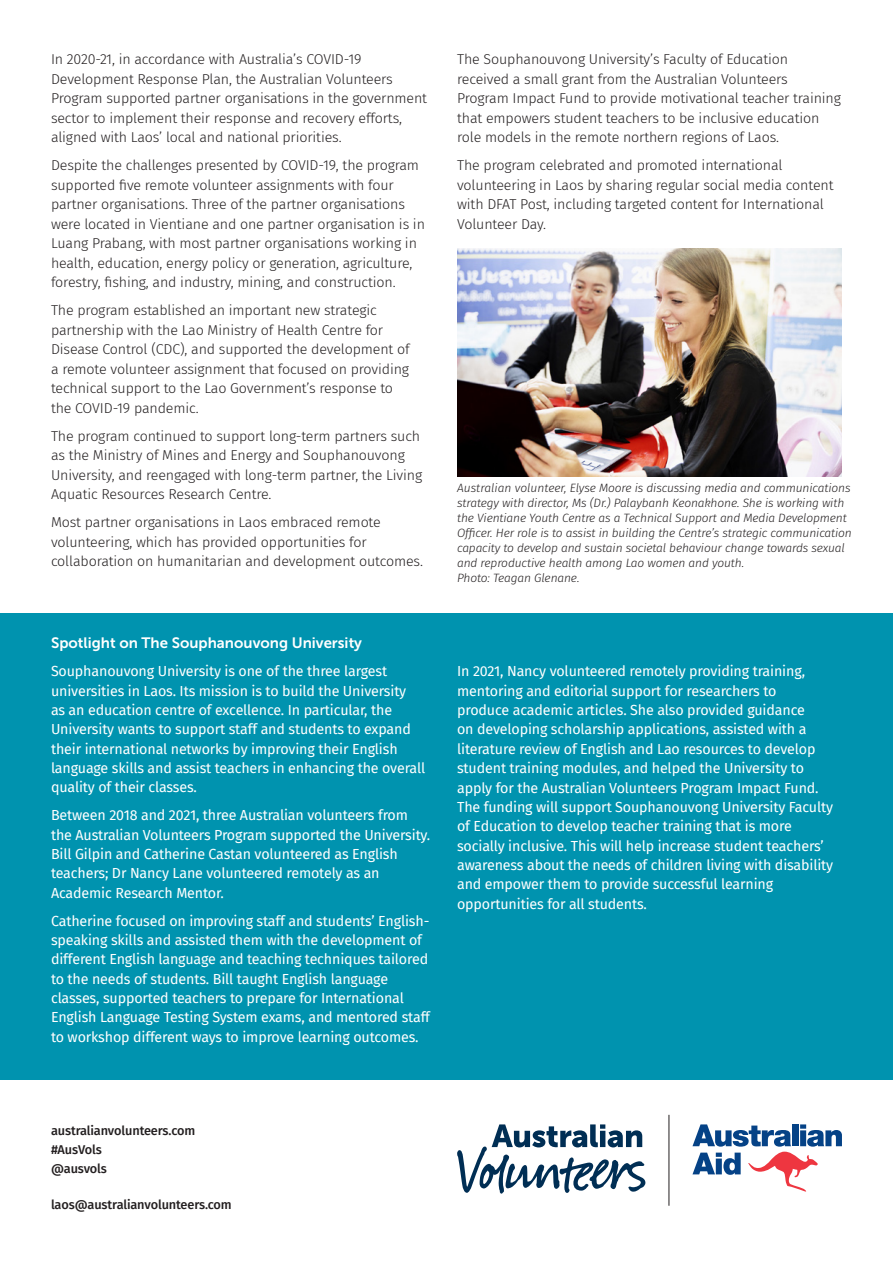
<style>
.page{position:relative;width:893px;height:1263px;background:#fff}
.page>*{position:absolute;margin:0;border:0;box-sizing:border-box;transform-origin:0 0}
.t1{font:15px "Museo Sans 700";color:#fff}
.t2{font:300 14.25px/19.5px "Fira Sans";letter-spacing:-.01em;color:#231f20}
.t3{font:14.25px/19.4px "Fira Sans";letter-spacing:-.01em;color:#fff}
.t4{font:500 12.75px/19.2px "Fira Sans";letter-spacing:-.01em;color:#231f20}
.t5{font:italic 300 12px/15px "Fira Sans";letter-spacing:-.01em;color:#231f20}
</style>
<div class="page">
<svg style="left:692px;top:1124px;width:150px;height:67px"></svg>
<svg style="left:457px;top:1124px;width:188px;height:69px"></svg>
<hr style="left:669px;top:1115px;width:1px;height:91px;background:#231f20">
<div style="left:0;top:613px;width:893px;height:467px;background:#0093af"></div>
<img style="left:457px;top:249px;width:385px;height:227px">
<p class="t2" style="left:51px;top:50px;width:378px">In 2020-21, in accordance with Australia’s COVID-19<br>Development Response Plan, the Australian Volunteers Program supported partner organisations in the government sector to implement their response and recovery efforts, aligned with Laos’ local and national priorities.</p>
<p class="t2" style="left:51px;top:156px;width:375px">Despite the challenges presented by COVID-19, the program supported five remote volunteer assignments with four partner organisations. Three of the partner organisations were located in Vientiane and one partner organisation is in Luang Prabang, with most partner organisations working in health, education, energy policy or generation, agriculture, forestry, fishing, and industry, mining, and construction.</p>
<p class="t2" style="left:51px;top:301px;width:360px">The program established an important new strategic partnership with the Lao Ministry of Health Centre for Disease Control (CDC), and supported the development of a remote volunteer assignment that focused on providing technical support to the Lao Government’s response to the COVID-19 pandemic.</p>
<p class="t2" style="left:51px;top:426px;width:373px">The program continued to support long-term partners such as the Ministry of Mines and Energy and Souphanouvong University, and reengaged with long-term partner, the Living Aquatic Resources Research Centre.</p>
<p class="t2" style="left:51px;top:512px;width:373px">Most partner organisations in Laos embraced remote volunteering, which has provided opportunities for collaboration on humanitarian and development outcomes.</p>
<p class="t1" style="left:51px;top:635px;width:313px">Spotlight on The Souphanouvong University</p>
<p class="t3" style="left:51px;top:661px;width:376px">Souphanouvong University is one of the three largest universities in Laos. Its mission is to build the University<br>as an education centre of excellence. In particular, the University wants to support staff and students to expand their international networks by improving their English language skills and assist teachers in enhancing the overall quality of their classes.</p>
<p class="t3" style="left:51px;top:805px;width:381px">Between 2018 and 2021, three Australian volunteers from the Australian Volunteers Program supported the University.<br>Bill Gilpin and Catherine Castan volunteered as English teachers; Dr Nancy Lane volunteered remotely as an Academic Research Mentor.</p>
<p class="t3" style="left:51px;top:910px;width:381px">Catherine focused on improving staff and students’ English&shy;speaking skills and assisted them with the development of different English language and teaching techniques tailored to the needs of students. Bill taught English language classes, supported teachers to prepare for International English Language Testing System exams, and mentored staff to workshop different ways to improve learning outcomes.</p>
<p class="t2" style="left:457px;top:49px;width:385px">The Souphanouvong University’s Faculty of Education received a small grant from the Australian Volunteers Program Impact Fund to provide motivational teacher training that empowers student teachers to be inclusive education role models in the remote northern regions of Laos.</p>
<p class="t2" style="left:457px;top:155px;width:378px">The program celebrated and promoted international volunteering in Laos by sharing regular social media content with DFAT Post, including targeted content for International Volunteer Day.</p>
<p class="t5" style="left:457px;top:480px;width:396px">Australian volunteer, Elyse Moore is discussing media and communications strategy with director, Ms (Dr.) Palaybanh Keonakhone. She is working with the Vientiane Youth Centre as a Technical Support and Media Development Officer. Her role is to assist in building the Centre’s strategic communication capacity to develop and sustain societal behaviour change towards sexual and reproductive health among Lao women and youth.<br>Photo: Teagan Glenane.</p>
<p class="t3" style="left:457px;top:661px;width:378px">In 2021, Nancy volunteered remotely providing training, mentoring and editorial support for researchers to<br>produce academic articles. She also provided guidance<br>on developing scholarship applications, assisted with a literature review of English and Lao resources to develop student training modules, and helped the University to apply for the Australian Volunteers Program Impact Fund.<br>The funding will support Souphanouvong University Faculty of Education to develop teacher training that is more socially inclusive. This will help increase student teachers’ awareness about the needs of children living with disability and empower them to provide successful learning opportunities for all students.</p>
<p class="t4" style="left:51px;top:1120px;width:146px">australianvolunteers.com #AusVols<br>@ausvols</p>
<p class="t4" style="left:51px;top:1195px;width:182px">laos@australianvolunteers.com</p>
</div>
